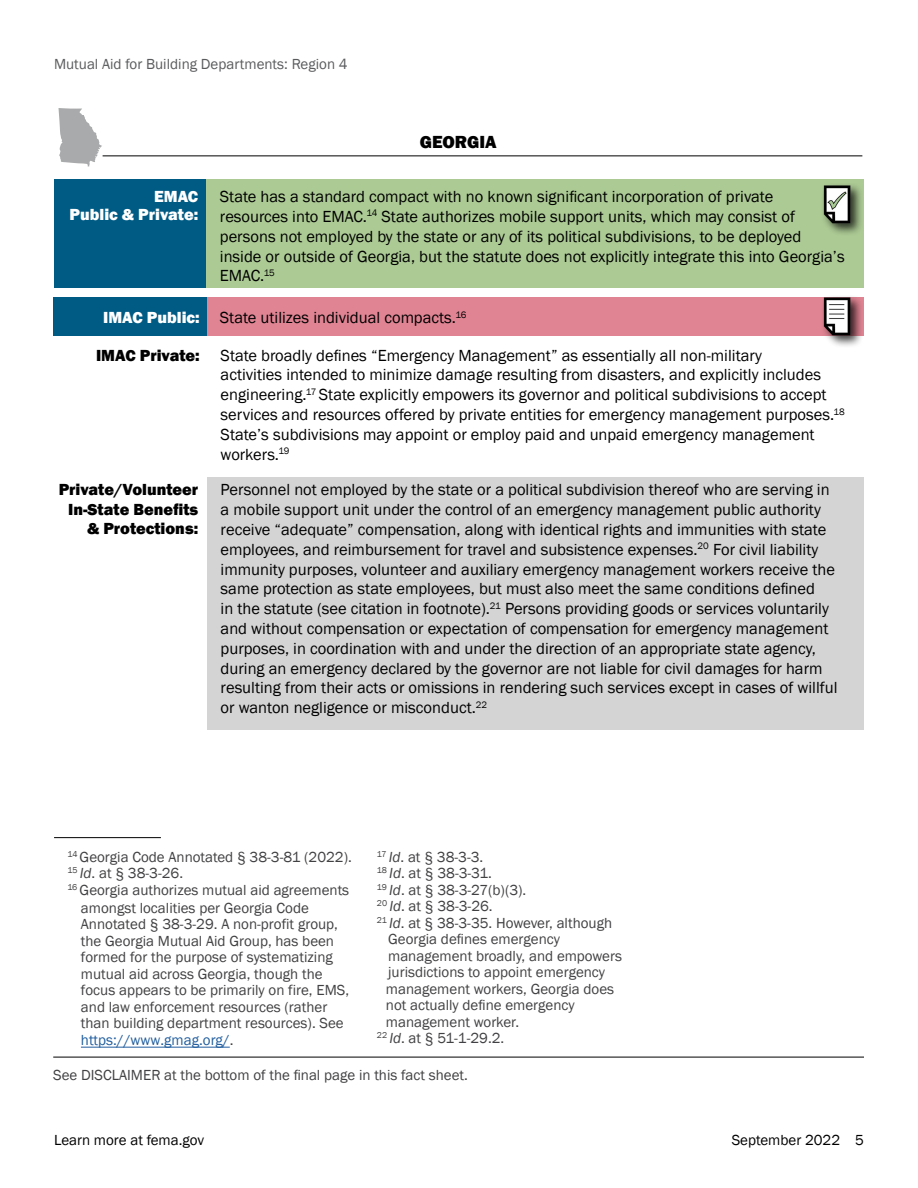
<style>
.page{position:relative;width:918px;height:1188px;background:#fff}
.page>*{position:absolute;margin:0;border:0;box-sizing:border-box;transform-origin:0 0}
.Heading_3_-_States{font:800 18px "Franklin Gothic";color:#000}
.Body_Text{font:16.5px/19.8px "Franklin Gothic";color:#000}
.t1{font:800 16.5px/19.5px "Franklin Gothic";color:#000;text-align:right}
.Heading_4_-_EMAC-IMA{font:800 16.5px/18px "Franklin Gothic";color:#fff;text-align:right}
.t2{font:15px/16.5px "Franklin Gothic";color:#414042}
.t3{font:15px "Franklin Gothic";color:#5a5b5d}
.t4{font:15px "Franklin Gothic";color:#000}
.s1{font-weight:800;color:#fff}
.s2{font-style:italic}
.s3{color:#205d9e}
</style>
<div class="page">
<div style="left:54px;top:179px;width:152px;height:109px;background:#005b84"></div>
<hr style="left:53px;top:1057px;width:811px;height:1px;background:#000">
<div style="left:206px;top:179px;width:658px;height:109px;background:#acca94"></div>
<div style="left:207px;top:478px;width:657px;height:252px;background:#d4d4d5"></div>
<div style="left:53px;top:298px;width:154px;height:38px;background:#005b84"></div>
<div style="left:207px;top:297px;width:657px;height:39px;background:#e08493"></div>
<svg style="left:59px;top:108px;width:43px;height:58px"></svg>
<img style="left:823px;top:185px;width:38px;height:49px">
<hr style="left:54px;top:837px;width:107px;height:1px;background:#000">
<img style="left:823px;top:297px;width:38px;height:49px">
<hr style="left:103px;top:155px;width:759px;height:1px;background:#000">
<hr style="left:81px;top:1047px;width:149px;height:1px;background:#205d9e">
<p class="t3" style="left:54px;top:55px;width:295px">Mutual Aid for Building Departments: Region 4</p>
<p class="Heading_3_-_States" style="left:420px;top:130px;width:79px">GEORGIA</p>
<p class="Heading_4_-_EMAC-IMA" style="left:70px;top:188px;width:130px">EMAC<br>Public &amp; Private:</p>
<p class="Body_Text" style="left:220px;top:187px;width:626px">State has a standard compact with no known significant incorporation of private resources into EMAC.<sup>14</sup> State authorizes mobile support units, which may consist of persons not employed by the state or any of its political subdivisions, to be deployed inside or outside of Georgia, but the statute does not explicitly integrate this into Georgia’s EMAC.<sup>15</sup></p>
<p class="Body_Text" style="left:103px;top:308px;width:365px"><span class="s1">IMAC Public:</span> State utilizes individual compacts.<sup>16</sup></p>
<p class="t1" style="left:96px;top:345px;width:105px">IMAC Private:</p>
<p class="Body_Text" style="left:221px;top:346px;width:626px">State broadly defines “Emergency Management” as essentially all non-military<br>activities intended to minimize damage resulting from disasters, and explicitly includes engineering.<sup>17</sup> State explicitly empowers its governor and political subdivisions to accept services and resources offered by private entities for emergency management purposes.<sup>18<br></sup>State’s subdivisions may appoint or employ paid and unpaid emergency management workers.<sup>19</sup></p>
<p class="t1" style="left:59px;top:480px;width:141px">Private/Volunteer<br>In-State Benefits &amp; Protections:</p>
<p class="Body_Text" style="left:221px;top:480px;width:618px">Personnel not employed by the state or a political subdivision thereof who are serving in a mobile support unit under the control of an emergency management public authority receive “adequate” compensation, along with identical rights and immunities with state employees, and reimbursement for travel and subsistence expenses.<sup>20</sup> For civil liability immunity purposes, volunteer and auxiliary emergency management workers receive the same protection as state employees, but must also meet the same conditions defined<br>in the statute (see citation in footnote).<sup>21</sup> Persons providing goods or services voluntarily and without compensation or expectation of compensation for emergency management purposes, in coordination with and under the direction of an appropriate state agency, during an emergency declared by the governor are not liable for civil damages for harm resulting from their acts or omissions in rendering such services except in cases of willful or wanton negligence or misconduct.<sup>22</sup></p>
<p class="t2" style="left:68px;top:849px;width:286px"><sup>14</sup> Georgia Code Annotated § 38-3-81 (2022).<br><sup>15</sup> <span class="s2">Id</span>. at § 38-3-26.<br><sup>16</sup> Georgia authorizes mutual aid agreements</p>
<p class="t2" style="left:81px;top:900px;width:270px">amongst localities per Georgia Code Annotated § 38-3-29. A non-profit group, the Georgia Mutual Aid Group, has been formed for the purpose of systematizing mutual aid across Georgia, though the focus appears to be primarily on fire, EMS, and law enforcement resources (rather than building department resources). See <span class="s3">https://www.gmag.org/</span>.</p>
<p class="t2" style="left:377px;top:849px;width:108px"><sup>17</sup> <span class="s2">Id</span>. at § 38-3-3.</p>
<p class="t2" style="left:377px;top:865px;width:116px"><sup>18</sup> <span class="s2">Id</span>. at § 38-3-31.</p>
<p class="t2" style="left:377px;top:882px;width:151px"><sup>19</sup> <span class="s2">Id</span>. at § 38-3-27(b)(3).</p>
<p class="t2" style="left:377px;top:898px;width:117px"><sup>20</sup> <span class="s2">Id</span>. at § 38-3-26.</p>
<p class="t2" style="left:377px;top:915px;width:237px"><sup>21</sup> <span class="s2">Id</span>. at § 38-3-35. However, although</p>
<p class="t2" style="left:388px;top:931px;width:173px">Georgia defines emergency</p>
<p class="t2" style="left:388px;top:948px;width:235px">management broadly, and empowers</p>
<p class="t2" style="left:388px;top:964px;width:219px">jurisdictions to appoint emergency</p>
<p class="t2" style="left:386px;top:981px;width:230px">management workers, Georgia does</p>
<p class="t2" style="left:386px;top:997px;width:190px">not actually define emergency</p>
<p class="t2" style="left:386px;top:1014px;width:135px">management worker.</p>
<p class="t2" style="left:377px;top:1030px;width:129px"><sup>22</sup> <span class="s2">Id</span>. at § 51-1-29.2.</p>
<p class="t2" style="left:53px;top:1067px;width:416px">See DISCLAIMER at the bottom of the final page in this fact sheet.</p>
<p class="t4" style="left:54px;top:1130px;width:152px">Learn more at fema.gov</p>
<p class="t4" style="left:732px;top:1130px;width:134px">September 2022 5</p>
</div>
